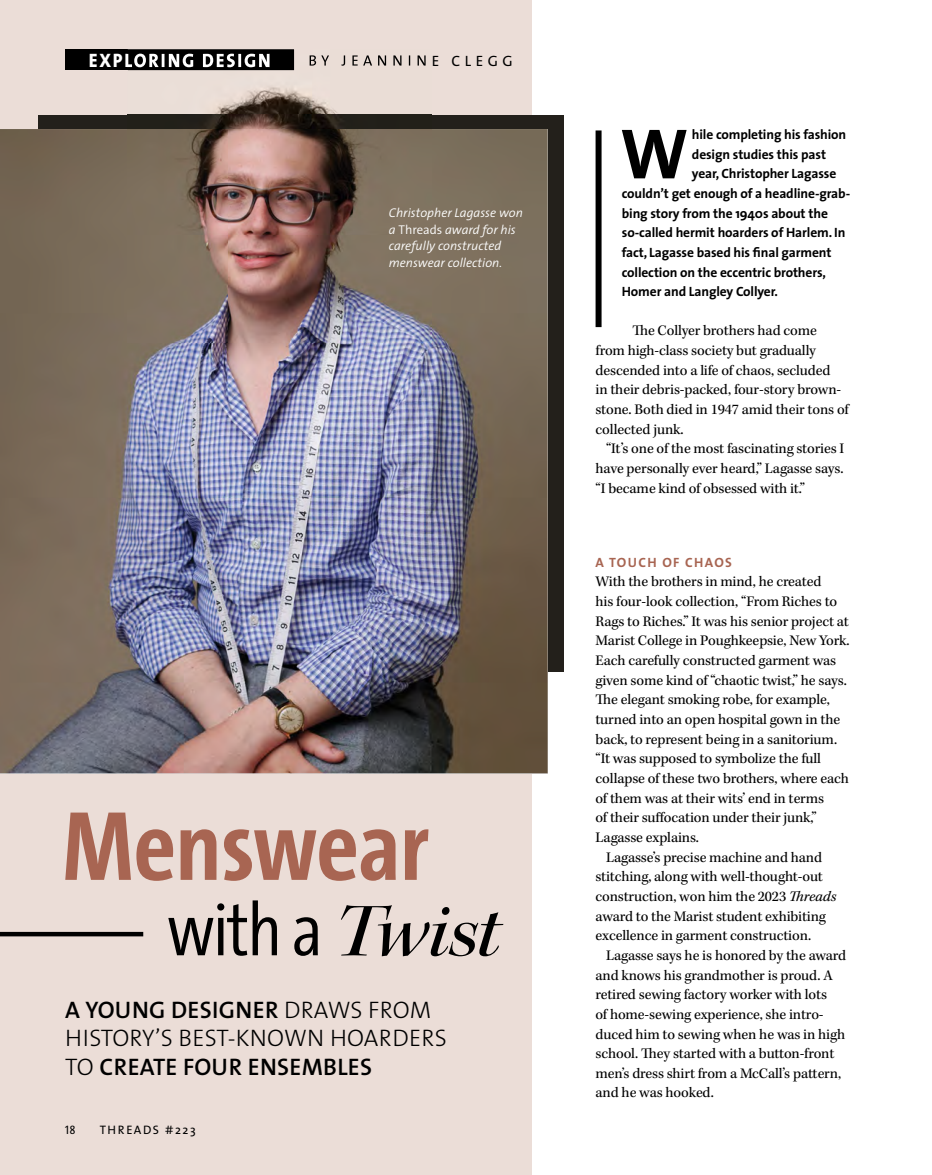
<style>
.page{position:relative;width:932px;height:1175px;background:#fff}
.page>*{position:absolute;margin:0;border:0;box-sizing:border-box;transform-origin:0 0}
.t1{font:700 99.6px "The Sans Cd OT";color:#a86552}
.t2{font:300 75.15px "The Sans Cd OT";color:#000}
.t3{font:700 71.7px "The Sans OT";color:#000}
.t4{font:300 24px/28.5px "The Sans OT";letter-spacing:.01em;color:#000}
.t5{font:15px/19.6px "Kepler Std";letter-spacing:-.01em;color:#000}
.t6{font:700 13.5px "The Sans OT";letter-spacing:-.01em;color:#000}
.t7{font:700 13.5px "The Sans OT";letter-spacing:.1em;color:#a86552}
.t8{font:italic 300 12.75px/16.5px "The Sans OT";color:#fff}
.t9{font:12.3px "The Sans OT";letter-spacing:.125em;color:#000}
.t10{font:12.3px "The Sans Cd OT";color:#000}
.s1{font-style:normal}
.s2{font-family:"Kepler Std Medium Ext It Disp";font-weight:400}
.s3{font-weight:600}
.s4{font-style:italic}
</style>
<div class="page">
<div style="left:0;top:0;width:531px;height:1174px;background:#ebddd7"></div>
<div style="left:38px;top:115px;width:525px;height:557px;background:#23201b"></div>
<div style="left:65px;top:50px;width:229px;height:20px;background:#000"></div>
<div style="left:595px;top:130px;width:6px;height:197px;background:#000"></div>
<hr style="left:0;top:932px;width:143px;height:4px;background:#000">
<img style="left:0;top:129px;width:547px;height:644px">
<img style="left:128px;top:49px;width:304px;height:293px">
<img style="left:309px;top:55px;width:123px;height:11px">
<img style="left:128px;top:50px;width:166px;height:20px">
<img style="left:128px;top:54px;width:141px;height:13px">
<p class="t8" style="left:389px;top:204px;width:135px">Christopher Lagasse won a <span class="s1">Threads</span> award for his carefully constructed menswear collection.</p>
<h1 class="t1" style="left:62px;top:796px;width:368px">Menswear</h1>
<h2 class="t2" style="left:167px;top:893px;width:334px">with a <span class="s2">Twist</span></h2>
<h3 class="t4" style="left:65px;top:994px;width:383px"><span class="s3">A YOUNG DESIGNER</span> DRAWS FROM<br>HISTORY’S BEST-KNOWN HOARDERS<br>TO <span class="s3">CREATE FOUR ENSEMBLES</span></h3>
<p class="t10" style="left:65px;top:1124px;width:11px">18</p>
<p class="t9" style="left:100px;top:1120px;width:97px">THREADS #223</p>
<h3 class="t3" style="left:620px;top:94px;width:70px">W</h3>
<p class="t6" style="left:692px;top:123px;width:156px">hile completing his fashion</p>
<p class="t6" style="left:692px;top:143px;width:136px">design studies this past</p>
<p class="t6" style="left:692px;top:162px;width:146px">year, Christopher Lagasse</p>
<p class="t6" style="left:622px;top:182px;width:230px">couldn’t get enough of a headline-grab-</p>
<p class="t6" style="left:622px;top:202px;width:208px">bing story from the 1940s about the</p>
<p class="t6" style="left:622px;top:221px;width:225px">so-called hermit hoarders of Harlem. In</p>
<p class="t6" style="left:622px;top:241px;width:211px">fact, Lagasse based his final garment</p>
<p class="t6" style="left:622px;top:261px;width:205px">collection on the eccentric brothers,</p>
<p class="t6" style="left:622px;top:280px;width:158px">Homer and Langley Collyer.</p>
<p class="t5" style="left:595px;top:321px;width:255px;text-indent:37px">The Collyer brothers had come from high-class society but gradually descended into a life of chaos, secluded<br>in their debris-packed, four-story brown&shy;stone. Both died in 1947 amid their tons of collected junk.</p>
<p class="t5" style="left:595px;top:439px;width:250px;text-align:justify;text-indent:10px">“It’s one of the most fascinating stories I have personally ever heard,” Lagasse says. “I became kind of obsessed with it.”</p>
<p class="t7" style="left:595px;top:551px;width:138px">A TOUCH OF CHAOS</p>
<p class="t5" style="left:595px;top:572px;width:227px">With the brothers in mind, he created</p>
<p class="t5" style="left:595px;top:592px;width:243px">his four-look collection, “From Riches to</p>
<p class="t5" style="left:595px;top:612px;width:255px">Rags to Riches.” It was his senior project at</p>
<p class="t5" style="left:595px;top:631px;width:255px">Marist College in Poughkeepsie, New York.</p>
<p class="t5" style="left:595px;top:651px;width:242px">Each carefully constructed garment was</p>
<p class="t5" style="left:595px;top:670px;width:253px">given some kind of “chaotic twist,” he says.</p>
<p class="t5" style="left:595px;top:690px;width:236px">The elegant smoking robe, for example,</p>
<p class="t5" style="left:595px;top:710px;width:246px">turned into an open hospital gown in the</p>
<p class="t5" style="left:595px;top:729px;width:243px">back, to represent being in a sanitorium.</p>
<p class="t5" style="left:595px;top:749px;width:227px">“It was supposed to symbolize the full</p>
<p class="t5" style="left:595px;top:769px;width:255px">collapse of these two brothers, where each</p>
<p class="t5" style="left:595px;top:788px;width:230px">of them was at their wits’ end in terms</p>
<p class="t5" style="left:595px;top:808px;width:223px">of their suffocation under their junk,”</p>
<p class="t5" style="left:595px;top:828px;width:105px">Lagasse explains.</p>
<p class="t5" style="left:606px;top:847px;width:217px">Lagasse’s precise machine and hand</p>
<p class="t5" style="left:595px;top:867px;width:229px">stitching, along with well-thought-out</p>
<p class="t5" style="left:595px;top:887px;width:242px">construction, won him the 2023 <span class="s4">Threads</span></p>
<p class="t5" style="left:595px;top:906px;width:232px">award to the Marist student exhibiting</p>
<p class="t5" style="left:595px;top:926px;width:217px">excellence in garment construction.</p>
<p class="t5" style="left:606px;top:946px;width:242px">Lagasse says he is honored by the award</p>
<p class="t5" style="left:595px;top:965px;width:239px">and knows his grandmother is proud. A</p>
<p class="t5" style="left:595px;top:985px;width:233px">retired sewing factory worker with lots</p>
<p class="t5" style="left:595px;top:1005px;width:229px">of home-sewing experience, she intro-</p>
<p class="t5" style="left:595px;top:1024px;width:251px">duced him to sewing when he was in high</p>
<p class="t5" style="left:595px;top:1044px;width:240px">school. They started with a button-front</p>
<p class="t5" style="left:595px;top:1063px;width:247px">men’s dress shirt from a McCall’s pattern,</p>
<p class="t5" style="left:595px;top:1083px;width:120px">and he was hooked.</p>
</div>
